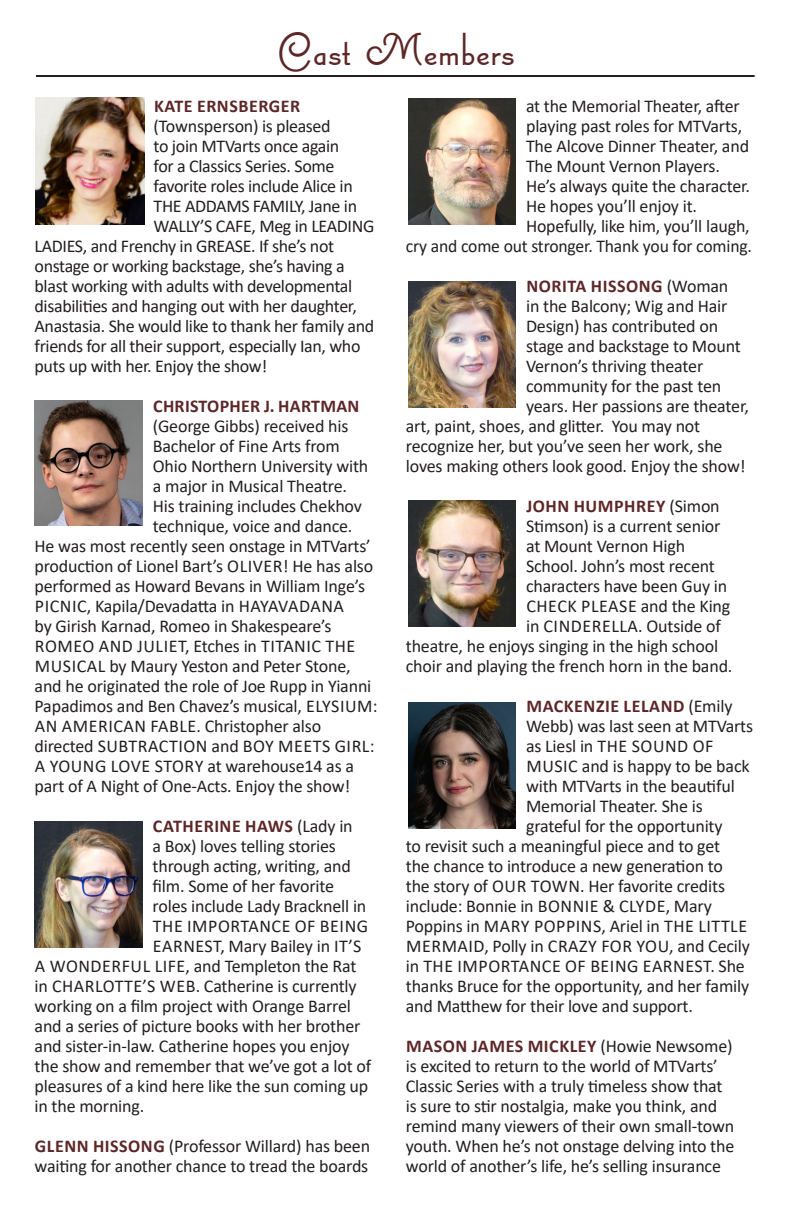
<style>
.page{position:relative;width:792px;height:1224px;background:#fff}
.page>*{position:absolute;margin:0;border:0;box-sizing:border-box;transform-origin:0 0}
.t1{font:700 48px "Canterbury Sans Swash RR";letter-spacing:.01em;color:#5d2728}
.t2{font:18px/20px "Calibri";letter-spacing:-.01em;color:#231f20}
.t3{font:18px "Calibri";letter-spacing:.03em;color:#231f20}
.t4{font:700 18px "Calibri";letter-spacing:.03em;color:#5d2728}
.t5{font:18px "Calibri";letter-spacing:.01em;color:#231f20}
.t6{font:18px "Calibri";letter-spacing:.02em;color:#231f20}
.s1{font-weight:400;color:#231f20}
.s2{font-weight:700;color:#5d2728}
</style>
<div class="page">
<hr style="left:36px;top:75px;width:719px;height:2px;background:#231f20">
<img style="left:408px;top:98px;width:108px;height:126px">
<img style="left:35px;top:822px;width:108px;height:126px">
<img style="left:35px;top:400px;width:108px;height:126px">
<img style="left:408px;top:281px;width:108px;height:126px">
<img style="left:408px;top:501px;width:108px;height:126px">
<img style="left:408px;top:702px;width:108px;height:126px">
<img style="left:35px;top:98px;width:110px;height:127px">
<p class="t1" style="left:277px;top:21px;width:240px">Cast Members</p>
<p class="t4" style="left:154px;top:94px;width:148px">KATE ERNSBERGER</p>
<p class="t2" style="left:154px;top:116px;width:179px">(Townsperson) is pleased</p>
<p class="t2" style="left:154px;top:136px;width:187px">to join MTVarts once again</p>
<p class="t2" style="left:154px;top:156px;width:182px">for a Classics Series. Some</p>
<p class="t2" style="left:154px;top:176px;width:201px">favorite roles include Alice in</p>
<p class="t2" style="left:154px;top:196px;width:205px">THE ADDAMS FAMILY, Jane in</p>
<p class="t2" style="left:154px;top:216px;width:222px">WALLY’S CAFE, Meg in LEADING</p>
<p class="t2" style="left:35px;top:236px;width:301px">LADIES, and Frenchy in GREASE. If she’s not</p>
<p class="t2" style="left:35px;top:256px;width:312px">onstage or working backstage, she’s having a</p>
<p class="t2" style="left:35px;top:276px;width:319px">blast working with adults with developmental</p>
<p class="t2" style="left:35px;top:296px;width:324px">disabilities and hanging out with her daughter,</p>
<p class="t2" style="left:35px;top:316px;width:341px">Anastasia. She would like to thank her family and</p>
<p class="t2" style="left:35px;top:336px;width:327px">friends for all their support, especially Ian, who</p>
<p class="t2" style="left:35px;top:356px;width:234px">puts up with her. Enjoy the show!</p>
<p class="t4" style="left:153px;top:394px;width:208px">CHRISTOPHER J. HARTMAN</p>
<p class="t2" style="left:153px;top:416px;width:197px">(George Gibbs) received his</p>
<p class="t2" style="left:153px;top:436px;width:188px">Bachelor of Fine Arts from</p>
<p class="t2" style="left:153px;top:456px;width:217px">Ohio Northern University with</p>
<p class="t2" style="left:153px;top:476px;width:196px">a major in Musical Theatre.</p>
<p class="t2" style="left:153px;top:496px;width:211px">His training includes Chekhov</p>
<p class="t2" style="left:153px;top:516px;width:201px">technique, voice and dance.</p>
<p class="t2" style="left:35px;top:536px;width:338px">He was most recently seen onstage in MTVarts’</p>
<p class="t2" style="left:35px;top:556px;width:340px">production of Lionel Bart’s OLIVER! He has also</p>
<p class="t2" style="left:35px;top:576px;width:332px">performed as Howard Bevans in William Inge’s</p>
<p class="t2" style="left:35px;top:596px;width:311px">PICNIC, Kapila/Devadatta in HAYAVADANA</p>
<p class="t2" style="left:35px;top:616px;width:298px">by Girish Karnad, Romeo in Shakespeare’s</p>
<p class="t3" style="left:35px;top:634px;width:322px">ROMEO AND JULIET, Etches in TITANIC THE</p>
<p class="t2" style="left:35px;top:656px;width:317px">MUSICAL by Maury Yeston and Peter Stone,</p>
<p class="t2" style="left:35px;top:676px;width:338px">and he originated the role of Joe Rupp in Yianni</p>
<p class="t2" style="left:35px;top:696px;width:345px">Papadimos and Ben Chavez’s musical, ELYSIUM:</p>
<p class="t2" style="left:35px;top:716px;width:288px">AN AMERICAN FABLE. Christopher also</p>
<p class="t3" style="left:35px;top:734px;width:341px">directed SUBTRACTION and BOY MEETS GIRL:</p>
<p class="t2" style="left:35px;top:756px;width:321px">A YOUNG LOVE STORY at warehouse14 as a</p>
<p class="t2" style="left:35px;top:776px;width:317px">part of A Night of One-Acts. Enjoy the show!</p>
<p class="t4" style="left:153px;top:814px;width:201px">CATHERINE HAWS <span class="s1">(Lady in</span></p>
<p class="t2" style="left:153px;top:836px;width:185px">a Box) loves telling stories</p>
<p class="t2" style="left:153px;top:856px;width:200px">through acting, writing, and</p>
<p class="t2" style="left:153px;top:876px;width:183px">film. Some of her favorite</p>
<p class="t2" style="left:153px;top:896px;width:215px">roles include Lady Bracknell in</p>
<p class="t3" style="left:153px;top:914px;width:217px">THE IMPORTANCE OF BEING</p>
<p class="t2" style="left:153px;top:936px;width:210px">EARNEST, Mary Bailey in IT’S</p>
<p class="t2" style="left:35px;top:956px;width:323px">A WONDERFUL LIFE, and Templeton the Rat</p>
<p class="t2" style="left:35px;top:976px;width:324px">in CHARLOTTE’S WEB. Catherine is currently</p>
<p class="t2" style="left:35px;top:996px;width:318px">working on a film project with Orange Barrel</p>
<p class="t2" style="left:35px;top:1016px;width:327px">and a series of picture books with her brother</p>
<p class="t2" style="left:35px;top:1036px;width:316px">and sister-in-law. Catherine hopes you enjoy</p>
<p class="t2" style="left:35px;top:1056px;width:338px">the show and remember that we’ve got a lot of</p>
<p class="t2" style="left:35px;top:1076px;width:335px">pleasures of a kind here like the sun coming up</p>
<p class="t2" style="left:35px;top:1096px;width:111px">in the morning.</p>
<p class="t2" style="left:35px;top:1136px;width:337px"><span class="s2">GLENN HISSONG</span> (Professor Willard) has been waiting for another chance to tread the boards</p>
<p class="t2" style="left:526px;top:96px;width:215px">at the Memorial Theater, after</p>
<p class="t2" style="left:526px;top:116px;width:225px">playing past roles for MTVarts,<br>The Alcove Dinner Theater, and<br>The Mount Vernon Players.<br>He’s always quite the character.<br>He hopes you’ll enjoy it.<br>Hopefully, like him, you’ll laugh,</p>
<p class="t2" style="left:406px;top:236px;width:348px">cry and come out stronger. Thank you for coming.</p>
<p class="t4" style="left:526px;top:274px;width:204px">NORITA HISSONG <span class="s1">(Woman</span></p>
<p class="t2" style="left:526px;top:296px;width:203px">in the Balcony; Wig and Hair</p>
<p class="t2" style="left:526px;top:316px;width:194px">Design) has contributed on</p>
<p class="t2" style="left:526px;top:336px;width:216px">stage and backstage to Mount</p>
<p class="t2" style="left:526px;top:356px;width:179px">Vernon’s thriving theater</p>
<p class="t2" style="left:526px;top:376px;width:197px">community for the past ten</p>
<p class="t2" style="left:526px;top:396px;width:224px">years. Her passions are theater,</p>
<p class="t2" style="left:406px;top:416px;width:296px">art, paint, shoes, and glitter. You may not</p>
<p class="t2" style="left:406px;top:436px;width:318px">recognize her, but you’ve seen her work, she</p>
<p class="t2" style="left:406px;top:456px;width:341px">loves making others look good. Enjoy the show!</p>
<p class="t4" style="left:526px;top:494px;width:195px">JOHN HUMPHREY <span class="s1">(Simon</span></p>
<p class="t2" style="left:526px;top:516px;width:196px">Stimson) is a current senior</p>
<p class="t2" style="left:526px;top:536px;width:161px">at Mount Vernon High</p>
<p class="t2" style="left:526px;top:556px;width:190px">School. John’s most recent</p>
<p class="t2" style="left:526px;top:576px;width:203px">characters have been Guy in</p>
<p class="t6" style="left:526px;top:594px;width:205px">CHECK PLEASE and the King</p>
<p class="t3" style="left:526px;top:614px;width:196px">in CINDERELLA. Outside of</p>
<p class="t2" style="left:406px;top:636px;width:314px">theatre, he enjoys singing in the high school</p>
<p class="t2" style="left:406px;top:656px;width:328px">choir and playing the french horn in the band.</p>
<p class="t4" style="left:526px;top:694px;width:208px">MACKENZIE LELAND <span class="s1">(Emily</span></p>
<p class="t2" style="left:526px;top:716px;width:229px">Webb) was last seen at MTVarts</p>
<p class="t3" style="left:526px;top:734px;width:189px">as Liesl in THE SOUND OF</p>
<p class="t2" style="left:526px;top:756px;width:225px">MUSIC and is happy to be back</p>
<p class="t2" style="left:526px;top:776px;width:210px">with MTVarts in the beautiful</p>
<p class="t2" style="left:526px;top:796px;width:178px">Memorial Theater. She is</p>
<p class="t2" style="left:526px;top:816px;width:198px">grateful for the opportunity</p>
<p class="t2" style="left:406px;top:836px;width:316px">to revisit such a meaningful piece and to get</p>
<p class="t2" style="left:406px;top:856px;width:319px">the chance to introduce a new generation to</p>
<p class="t2" style="left:406px;top:876px;width:321px">the story of OUR TOWN. Her favorite credits</p>
<p class="t2" style="left:406px;top:896px;width:308px">include: Bonnie in BONNIE &amp; CLYDE, Mary</p>
<p class="t3" style="left:406px;top:914px;width:343px">Poppins in MARY POPPINS, Ariel in THE LITTLE</p>
<p class="t5" style="left:406px;top:934px;width:345px">MERMAID, Polly in CRAZY FOR YOU, and Cecily</p>
<p class="t3" style="left:406px;top:954px;width:341px">in THE IMPORTANCE OF BEING EARNEST. She</p>
<p class="t2" style="left:406px;top:976px;width:345px">thanks Bruce for the opportunity, and her family</p>
<p class="t2" style="left:406px;top:996px;width:289px">and Matthew for their love and support.</p>
<p class="t2" style="left:406px;top:1036px;width:330px"><span class="s2">MASON JAMES MICKLEY</span> (Howie Newsome) is excited to return to the world of MTVarts’ Classic Series with a truly timeless show that is sure to stir nostalgia, make you think, and remind many viewers of their own small-town youth. When he’s not onstage delving into the world of another’s life, he’s selling insurance</p>
</div>
